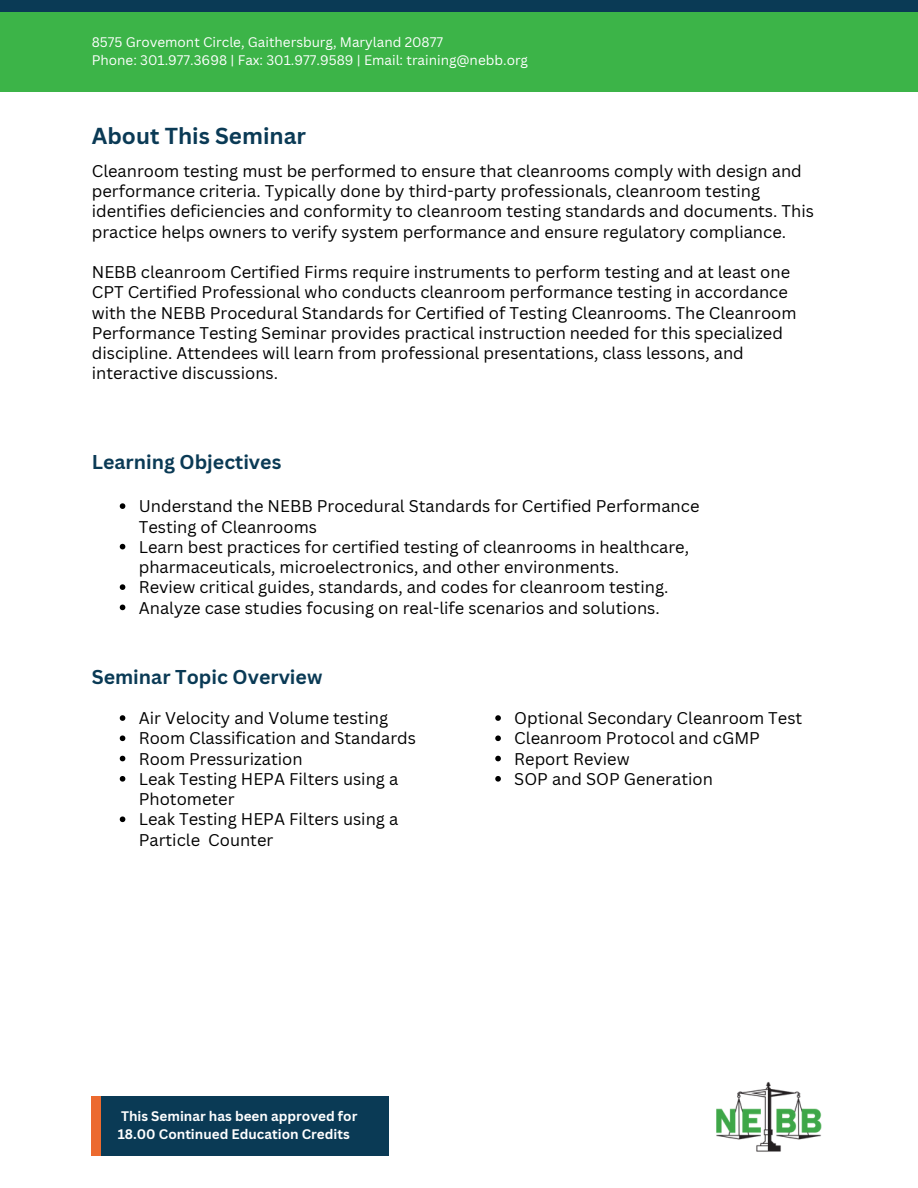
<style>
.page{position:relative;width:918px;height:1188px;background:#fff}
.page>*{position:absolute;margin:0;border:0;box-sizing:border-box;transform-origin:0 0}
.t1{font:700 22.5px "Canva Sans";color:#0a3a55}
.t2{font:700 19.5px "Canva Sans";color:#0a3a55}
.t3{font:16.5px/20.2px "Canva Sans";color:#000}
.t4{font:13.5px "Canva Sans";color:#fff}
.t5{font:700 13.5px/18px "Canva Sans";color:#fff}
</style>
<div class="page">
<div style="left:0;top:11px;width:918px;height:81px;background:#3cb448"></div>
<div style="left:0;top:0;width:918px;height:11px;background:#0a3a55"></div>
<svg style="left:120px;top:503px;width:5px;height:6px"></svg>
<svg style="left:120px;top:544px;width:5px;height:5px"></svg>
<svg style="left:120px;top:584px;width:5px;height:6px"></svg>
<svg style="left:120px;top:605px;width:5px;height:5px"></svg>
<svg style="left:120px;top:715px;width:5px;height:6px"></svg>
<svg style="left:120px;top:735px;width:5px;height:6px"></svg>
<svg style="left:120px;top:756px;width:5px;height:5px"></svg>
<svg style="left:120px;top:776px;width:5px;height:6px"></svg>
<svg style="left:120px;top:816px;width:5px;height:6px"></svg>
<svg style="left:495px;top:715px;width:6px;height:6px"></svg>
<svg style="left:495px;top:735px;width:6px;height:6px"></svg>
<svg style="left:495px;top:756px;width:6px;height:5px"></svg>
<svg style="left:495px;top:776px;width:6px;height:6px"></svg>
<div style="left:101px;top:1096px;width:288px;height:60px;background:#0a3a55"></div>
<div style="left:92px;top:1096px;width:9px;height:60px;background:#ec6a2f"></div>
<img style="left:716px;top:1082px;width:106px;height:70px">
<p class="t4" style="left:92px;top:33px;width:353px">8575 Grovemont Circle, Gaithersburg, Maryland 20877</p>
<p class="t4" style="left:92px;top:51px;width:438px">Phone: 301.977.3698 | Fax: 301.977.9589 | Email: training@nebb.org</p>
<h1 class="t1" style="left:92px;top:120px;width:216px">About This Seminar</h1>
<h3 class="t3" style="left:92px;top:160px;width:724px">Cleanroom testing must be performed to ensure that cleanrooms comply with design and performance criteria. Typically done by third-party professionals, cleanroom testing identifies deficiencies and conformity to cleanroom testing standards and documents. This practice helps owners to verify system performance and ensure regulatory compliance.</h3>
<h3 class="t3" style="left:92px;top:262px;width:706px">NEBB cleanroom Certified Firms require instruments to perform testing and at least one CPT Certified Professional who conducts cleanroom performance testing in accordance with the NEBB Procedural Standards for Certified of Testing Cleanrooms. The Cleanroom Performance Testing Seminar provides practical instruction needed for this specialized discipline. Attendees will learn from professional presentations, class lessons, and interactive discussions.</h3>
<h2 class="t2" style="left:92px;top:448px;width:191px">Learning Objectives</h2>
<p class="t3" style="left:139px;top:496px;width:562px">Understand the NEBB Procedural Standards for Certified Performance<br>Testing of Cleanrooms</p>
<p class="t3" style="left:139px;top:536px;width:552px">Learn best practices for certified testing of cleanrooms in healthcare, pharmaceuticals, microelectronics, and other environments.</p>
<p class="t3" style="left:139px;top:577px;width:531px">Review critical guides, standards, and codes for cleanroom testing.</p>
<p class="t3" style="left:139px;top:597px;width:523px">Analyze case studies focusing on real-life scenarios and solutions.</p>
<h2 class="t2" style="left:92px;top:663px;width:232px">Seminar Topic Overview</h2>
<p class="t3" style="left:139px;top:708px;width:251px">Air Velocity and Volume testing</p>
<p class="t3" style="left:139px;top:728px;width:279px">Room Classification and Standards</p>
<p class="t3" style="left:139px;top:748px;width:165px">Room Pressurization</p>
<p class="t3" style="left:139px;top:768px;width:261px">Leak Testing HEPA Filters using a<br>Photometer</p>
<p class="t3" style="left:139px;top:809px;width:261px">Leak Testing HEPA Filters using a<br>Particle Counter</p>
<p class="t3" style="left:514px;top:708px;width:290px">Optional Secondary Cleanroom Test</p>
<p class="t3" style="left:514px;top:728px;width:247px">Cleanroom Protocol and cGMP</p>
<p class="t3" style="left:514px;top:748px;width:117px">Report Review</p>
<p class="t3" style="left:514px;top:768px;width:200px">SOP and SOP Generation</p>
<h4 class="t5" style="left:118px;top:1107px;width:241px">This Seminar has been approved for<br>18.00 Continued Education Credits</h4>
</div>
